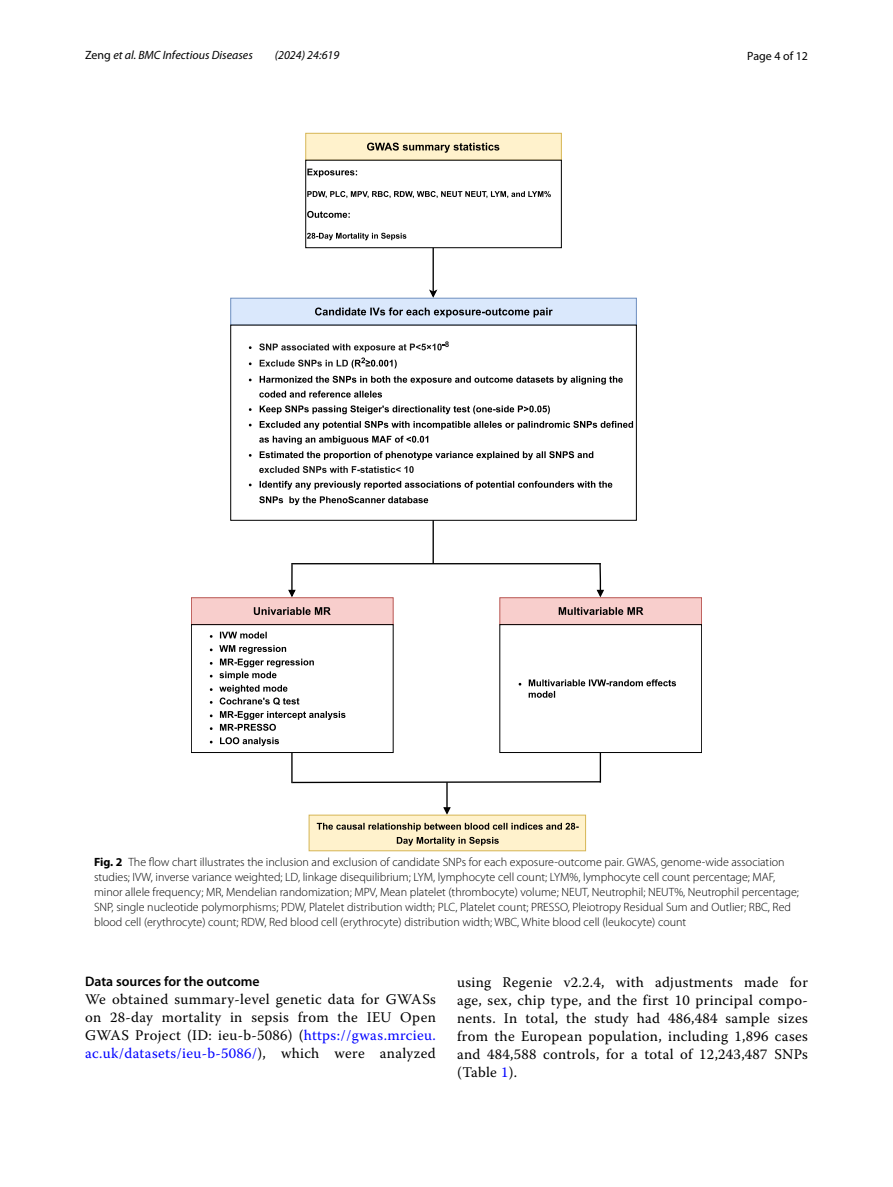
<style>
.page{position:relative;width:893px;height:1187px;background:#fff}
.page>*{position:absolute;margin:0;border:0;box-sizing:border-box;transform-origin:0 0}
.t1{font:14.7px/18px "Warnock Pro";letter-spacing:.02em;color:#000;text-align:justify}
.t2{font:600 13.8px "Myriad Pro";color:#000}
.t3{font:300 12px/15px "Myriad Pro";color:#000}
.t4{font:italic 12px "Myriad Pro";color:#000}
.t5{font:12px "Myriad Pro";color:#000}
.s1{font-style:normal}
.s2{font-weight:700}
.s3{color:#00f}
</style>
<div class="page">
<div style="left:306px;top:133px;width:255px;height:27px;background:#fff2cc"></div>
<div style="left:305px;top:133px;width:257px;height:27px;border:1px solid #d6b656"></div>
<svg style="left:367px;top:143px;width:132px;height:10px"></svg>
<hr style="left:432px;top:247px;width:2px;height:45px;background:#000">
<svg style="left:427px;top:288px;width:12px;height:10px"></svg>
<div style="left:305px;top:160px;width:257px;height:88px;background:#fff;border:1px solid #000"></div>
<svg style="left:307px;top:169px;width:50px;height:8px"></svg>
<svg style="left:307px;top:191px;width:244px;height:7px"></svg>
<svg style="left:307px;top:211px;width:43px;height:7px"></svg>
<svg style="left:307px;top:233px;width:99px;height:7px"></svg>
<div style="left:230px;top:298px;width:407px;height:27px;background:#dae8fc;border:1px solid #6c8ebf"></div>
<svg style="left:315px;top:307px;width:238px;height:10px"></svg>
<hr style="left:432px;top:520px;width:2px;height:43px;background:#000">
<div style="left:230px;top:325px;width:407px;height:195px;background:#fff;border:1px solid #000"></div>
<svg style="left:259px;top:341px;width:190px;height:27px"></svg>
<svg style="left:260px;top:376px;width:363px;height:8px"></svg>
<svg style="left:259px;top:390px;width:123px;height:7px"></svg>
<svg style="left:260px;top:405px;width:290px;height:9px"></svg>
<svg style="left:260px;top:421px;width:373px;height:8px"></svg>
<svg style="left:259px;top:435px;width:169px;height:9px"></svg>
<svg style="left:260px;top:451px;width:333px;height:9px"></svg>
<svg style="left:259px;top:466px;width:155px;height:7px"></svg>
<svg style="left:260px;top:481px;width:352px;height:8px"></svg>
<svg style="left:259px;top:496px;width:24px;height:7px"></svg>
<svg style="left:289px;top:496px;width:139px;height:9px"></svg>
<div style="left:191px;top:597px;width:202px;height:27px;background:#f8cecc"></div>
<div style="left:191px;top:597px;width:202px;height:28px;border:1px solid #b85450"></div>
<svg style="left:254px;top:607px;width:36px;height:8px"></svg>
<div style="left:191px;top:624px;width:202px;height:128px;border:1px solid #000"></div>
<svg style="left:220px;top:631px;width:47px;height:7px"></svg>
<svg style="left:219px;top:645px;width:71px;height:60px"></svg>
<svg style="left:220px;top:711px;width:70px;height:19px"></svg>
<svg style="left:220px;top:737px;width:59px;height:9px"></svg>
<div style="left:500px;top:597px;width:202px;height:27px;background:#f8cecc"></div>
<div style="left:499px;top:597px;width:203px;height:28px;border:1px solid #b85450"></div>
<svg style="left:602px;top:607px;width:41px;height:8px"></svg>
<div style="left:499px;top:624px;width:203px;height:128px;border:1px solid #000"></div>
<svg style="left:602px;top:679px;width:74px;height:8px"></svg>
<hr style="left:446px;top:782px;width:2px;height:25px;background:#000">
<svg style="left:443px;top:806px;width:8px;height:8px"></svg>
<div style="left:309px;top:815px;width:277px;height:35px;background:#fff2cc"></div>
<div style="left:309px;top:814px;width:277px;height:37px;border:1px solid #d6b656"></div>
<svg style="left:317px;top:822px;width:262px;height:23px"></svg>
<svg style="left:290px;top:562px;width:312px;height:221px"></svg>
<p class="t4" style="left:85px;top:48px;width:169px"><span class="s1">Zeng</span> et al. BMC Infectious Diseases</p>
<p class="t4" style="left:275px;top:48px;width:66px">(2024) 24:619</p>
<p class="t5" style="left:747px;top:48px;width:62px">Page 4 of 12</p>
<p class="t3" style="left:94px;top:854px;width:706px"><span class="s2">Fig. 2</span> The flow chart illustrates the inclusion and exclusion of candidate SNPs for each exposure-outcome pair. GWAS, genome‑wide association studies; IVW, inverse variance weighted; LD, linkage disequilibrium; LYM, lymphocyte cell count; LYM%, lymphocyte cell count percentage; MAF, minor allele frequency; MR, Mendelian randomization; MPV, Mean platelet (thrombocyte) volume; NEUT, Neutrophil; NEUT%, Neutrophil percentage; SNP, single nucleotide polymorphisms; PDW, Platelet distribution width; PLC, Platelet count; PRESSO, Pleiotropy Residual Sum and Outlier; RBC, Red blood cell (erythrocyte) count; RDW, Red blood cell (erythrocyte) distribution width; WBC, White blood cell (leukocyte) count</p>
<p class="t2" style="left:85px;top:972px;width:176px">Data sources for the outcome</p>
<p class="t1" style="left:85px;top:990px;width:352px">We obtained summary-level genetic data for GWASs on 28-day mortality in sepsis from the IEU Open GWAS Project (ID: ieu-b-5086) (<span class="s3">https://gwas.mrcieu. ac.uk/datasets/ieu-b-5086/</span>), which were analyzed</p>
<p class="t1" style="left:457px;top:972px;width:352px">using Regenie v2.2.4, with adjustments made for age, sex, chip type, and the first 10 principal compo&shy;nents. In total, the study had 486,484 sample sizes from the European population, including 1,896 cases and 484,588 controls, for a total of 12,243,487 SNPs (Table <span class="s3">1</span>).</p>
</div>
